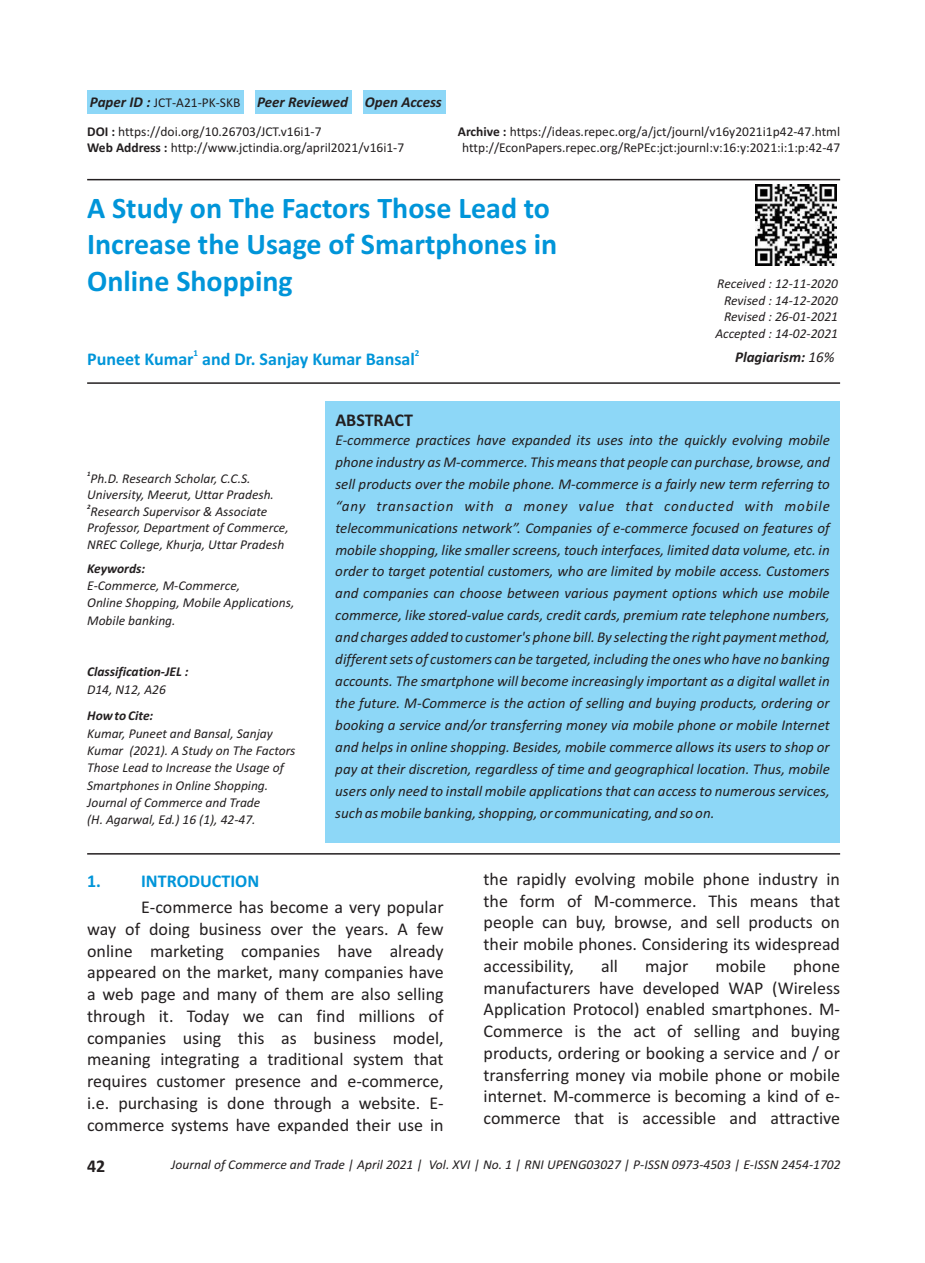
<style>
.page{position:relative;width:925px;height:1263px;background:#fff}
.page>*{position:absolute;margin:0;border:0;box-sizing:border-box;transform-origin:0 0}
.t1{font:700 30px/36.6px "Calibri";color:#0095d9}
.t2{font:18px/21.8px "Calibri";color:#231f20;text-align:justify}
.t3{font:700 18px "Calibri";color:#0095d9}
.t4{font:700 18px "Calibri";color:#231f20}
.t5{font:italic 15px/21.9px "Calibri";color:#231f20;text-align:justify}
.t6{font:italic 700 15px "Calibri";color:#231f20}
.t7{font:italic 13.5px/17.2px "Calibri";color:#231f20}
.t8{font:13.5px/16.5px "Calibri";color:#231f20}
.t9{font:italic 700 13.5px "Calibri";color:#231f20}
.t10{font:700 9px "Calibri";color:#0095d9}
.t11{font:italic 700 6.75px "Calibri";color:#231f20}
.s1{font-weight:400;font-style:normal;font-size:13.5px}
.s2{font-weight:700}
.s3{font-weight:400}
</style>
<div class="page">
<div style="left:255px;top:91px;width:96px;height:23px;background:#8dd7f7"></div>
<div style="left:363px;top:91px;width:82px;height:23px;background:#8dd7f7"></div>
<div style="left:325px;top:401px;width:515px;height:441px;background:#8dd7f7"></div>
<div style="left:87px;top:91px;width:156px;height:23px;background:#8dd7f7"></div>
<hr style="left:87px;top:179px;width:753px;height:1px;background:#231f20">
<hr style="left:87px;top:382px;width:753px;height:2px;background:#231f20">
<hr style="left:87px;top:853px;width:753px;height:1px;background:#231f20">
<img style="left:755px;top:185px;width:81px;height:81px">
<p class="t6" style="left:90px;top:95px;width:353px">Paper ID : <span class="s1">JCT-A21-PK-SKB</span> Peer Reviewed Open Access</p>
<p class="t8" style="left:87px;top:124px;width:319px"><span class="s2">DOI :</span> https://doi.org/10.26703/JCT.v16i1-7<br><span class="s2">Web Address :</span> http://www.jctindia.org/april2021/v16i1-7</p>
<p class="t8" style="left:458px;top:124px;width:384px;text-align:center"><span class="s2">Archive :</span> https://ideas.repec.org/a/jct/journl/v16y2021i1p42-47.html http://EconPapers.repec.org/RePEc:jct:journl:v:16:y:2021:i:1:p:42-47</p>
<h1 class="t1" style="left:87px;top:192px;width:472px">A Study on The Factors Those Lead to<br>Increase the Usage of Smartphones in<br>Online Shopping</h1>
<p class="t10" style="left:194px;top:349px;width:6px">1</p>
<p class="t10" style="left:415px;top:349px;width:6px">2</p>
<p class="t3" style="left:87px;top:351px;width:329px">Puneet Kumar and Dr. Sanjay Kumar Bansal</p>
<p class="t7" style="left:715px;top:277px;width:124px;line-height:16.5px;text-align:right">Received : 12-11-2020<br>Revised : 14-12-2020<br>Revised : 26-01-2021<br>Accepted : 14-02-2021</p>
<p class="t6" style="left:735px;top:351px;width:101px">Plagiarism: <span class="s3">16%</span></p>
<p class="t11" style="left:87px;top:471px;width:5px">1</p>
<p class="t7" style="left:87px;top:471px;width:188px;line-height:16.5px">Ph.D. Research Scholar, C.C.S.<br>University, Meerut, Uttar Pradesh.</p>
<p class="t11" style="left:87px;top:504px;width:5px">2</p>
<p class="t7" style="left:87px;top:504px;width:203px;line-height:16.5px">Research Supervisor &amp; Associate<br>Professor, Department of Commerce,<br>NREC College, Khurja, Uttar Pradesh</p>
<p class="t9" style="left:87px;top:563px;width:60px">Keywords:</p>
<p class="t7" style="left:87px;top:578px;width:209px">E-Commerce, M-Commerce,<br>Online Shopping, Mobile Applications,<br>Mobile banking.</p>
<p class="t9" style="left:87px;top:666px;width:103px">Classification-JEL :</p>
<p class="t7" style="left:87px;top:682px;width:80px">D14, N12, A26</p>
<p class="t9" style="left:87px;top:710px;width:68px">How to Cite:</p>
<p class="t7" style="left:87px;top:726px;width:210px">Kumar, Puneet and Bansal, Sanjay<br>Kumar (2021). A Study on The Factors<br>Those Lead to Increase the Usage of<br>Smartphones in Online Shopping.<br>Journal of Commerce and Trade<br>(H. Agarwal, Ed.) 16 (1), 42-47.</p>
<p class="t4" style="left:335px;top:412px;width:79px">ABSTRACT</p>
<p class="t5" style="left:335px;top:430px;width:496px">E-commerce practices have expanded its uses into the quickly evolving mobile phone industry as M-commerce. This means that people can purchase, browse, and sell products over the mobile phone. M-commerce is a fairly new term referring to “any transaction with a money value that conducted with mobile telecommunications network”. Companies of e-commerce focused on features of mobile shopping, like smaller screens, touch interfaces, limited data volume, etc. in order to target potential customers, who are limited by mobile access. Customers and companies can choose between various payment options which use mobile commerce, like stored-value cards, credit cards, premium rate telephone numbers, and charges added to customer's phone bill. By selecting the right payment method, different sets of customers can be targeted, including the ones who have no banking accounts. The smartphone will become increasingly important as a digital wallet in the future. M-Commerce is the action of selling and buying products, ordering or booking a service and/or transferring money via mobile phone or mobile Internet and helps in online shopping. Besides, mobile commerce allows its users to shop or pay at their discretion, regardless of time and geographical location. Thus, mobile users only need to install mobile applications that can access to numerous services, such as mobile banking, shopping, or communicating, and so on.</p>
<p class="t3" style="left:87px;top:873px;width:174px">1. INTRODUCTION</p>
<p class="t2" style="left:87px;top:898px;width:358px;text-indent:54px">E-commerce has become a very popular way of doing business over the years. A few online marketing companies have already appeared on the market, many companies have a web page and many of them are also selling through it. Today we can find millions of companies using this as business model, meaning integrating a traditional system that requires customer presence and e-commerce, i.e. purchasing is done through a website. E&shy;commerce systems have expanded their use in</p>
<p class="t2" style="left:484px;top:869px;width:358px">the rapidly evolving mobile phone industry in the form of M-commerce. This means that people can buy, browse, and sell products on their mobile phones. Considering its widespread accessibility,</p>
<p class="t2" style="left:483px;top:956px;width:358px;text-indent:310px">phone manufacturers have developed WAP (Wireless Application Protocol) enabled smartphones. M-Commerce is the act of selling and buying products, ordering or booking a service and / or transferring money via mobile phone or mobile internet. M-commerce is becoming a kind of e&shy;commerce that is accessible and attractive</p>
<p class="t2" style="left:601px;top:956px;width:18px">all</p>
<p class="t2" style="left:645px;top:956px;width:45px">major</p>
<p class="t2" style="left:715px;top:956px;width:52px">mobile</p>
<p class="t4" style="left:87px;top:1159px;width:20px">42</p>
<p class="t7" style="left:171px;top:1157px;width:671px">Journal of Commerce and Trade | April 2021 | Vol. XVI | No. 1 | RNI UPENG03027 | P-ISSN 0973-4503 | E-ISSN 2454-1702</p>
</div>
